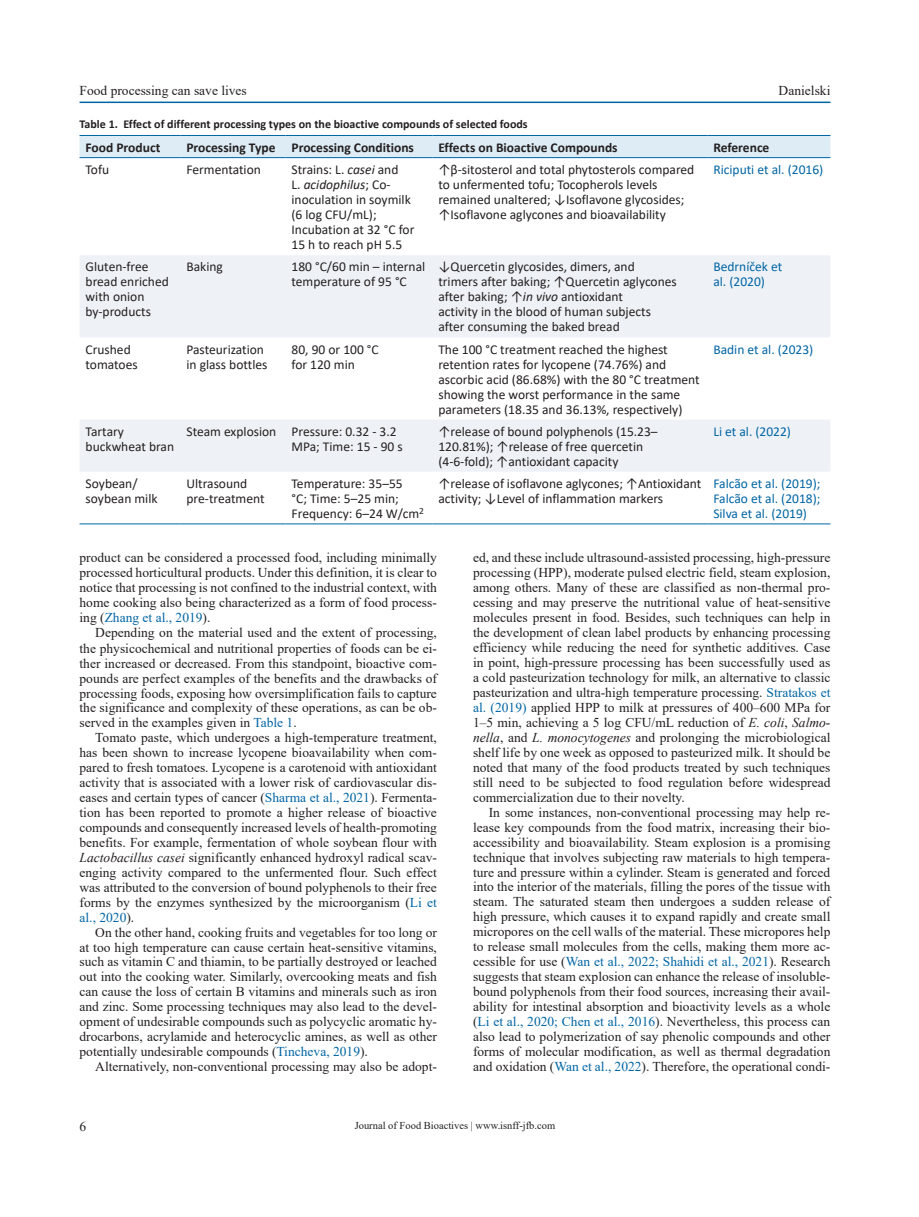
<style>
.page{position:relative;width:919px;height:1217px;background:#fff}
.page>*{position:absolute;margin:0;border:0;box-sizing:border-box;transform-origin:0 0}
.t1{font:13.5px/15px "Times New Roman";color:#231f20;text-align:justify}
.t2{font:13.5px/15px "Calibri";color:#231f20}
.t3{font:13.5px/15px "Calibri";color:#0065a4}
.t4{font:700 13.5px "Calibri";color:#231f20}
.t5{font:700 12px "Calibri";color:#231f20}
.t6{font:10.5px "Times New Roman";color:#231f20}
.s1{font-style:italic}
.s2{color:#0065a4}
</style>
<div class="page">
<hr style="left:80px;top:101px;width:750px;height:2px;background:#0065a4">
<div style="left:80px;top:136px;width:750px;height:21px;background:#ddecf5"></div>
<svg style="left:80px;top:158px;width:750px;height:314px"></svg>
<svg style="left:80px;top:255px;width:750px;height:216px;fill:#eef2f7"></svg>
<hr style="left:80px;top:135px;width:100px;height:1px;background:#0065a4">
<hr style="left:80px;top:157px;width:100px;height:1px;background:#0065a4">
<hr style="left:180px;top:135px;width:105px;height:1px;background:#0065a4">
<hr style="left:180px;top:157px;width:105px;height:1px;background:#0065a4">
<hr style="left:285px;top:135px;width:147px;height:1px;background:#0065a4">
<hr style="left:285px;top:157px;width:147px;height:1px;background:#0065a4">
<hr style="left:432px;top:135px;width:275px;height:1px;background:#0065a4">
<hr style="left:432px;top:157px;width:275px;height:1px;background:#0065a4">
<hr style="left:707px;top:135px;width:123px;height:1px;background:#0065a4">
<hr style="left:707px;top:157px;width:123px;height:1px;background:#0065a4">
<hr style="left:80px;top:523px;width:100px;height:1px;background:#0065a4">
<hr style="left:180px;top:523px;width:105px;height:1px;background:#0065a4">
<hr style="left:285px;top:523px;width:147px;height:1px;background:#0065a4">
<hr style="left:432px;top:523px;width:275px;height:1px;background:#0065a4">
<hr style="left:707px;top:523px;width:123px;height:1px;background:#0065a4">
<p class="t1" style="left:80px;top:82px;width:169px">Food processing can save lives</p>
<p class="t1" style="left:778px;top:82px;width:53px">Danielski</p>
<p class="t5" style="left:80px;top:115px;width:449px">Table 1. Effect of different processing types on the bioactive compounds of selected foods</p>
<p class="t4" style="left:86px;top:137px;width:76px">Food Product</p>
<p class="t4" style="left:186px;top:137px;width:229px">Processing Type Processing Conditions</p>
<p class="t4" style="left:438px;top:137px;width:181px">Effects on Bioactive Compounds</p>
<p class="t4" style="left:713px;top:137px;width:58px">Reference</p>
<p class="t2" style="left:86px;top:162px;width:25px">Tofu</p>
<p class="t2" style="left:186px;top:162px;width:76px">Fermentation</p>
<p class="t2" style="left:291px;top:162px;width:124px">Strains: L. <span class="s1">casei</span> and<br>L. <span class="s1">acidophilus</span>; Co&shy;inoculation in soymilk (6 log CFU/mL);<br>Incubation at 32 °C for<br>15 h to reach pH 5.5</p>
<p class="t2" style="left:438px;top:162px;width:257px">↑β-sitosterol and total phytosterols compared to unfermented tofu; Tocopherols levels remained unaltered; ↓Isoflavone glycosides; ↑Isoflavone aglycones and bioavailability</p>
<p class="t3" style="left:713px;top:162px;width:111px">Riciputi et al. (2016)</p>
<p class="t2" style="left:86px;top:259px;width:85px">Gluten-free bread enriched with onion by-products</p>
<p class="t2" style="left:186px;top:259px;width:38px">Baking</p>
<p class="t2" style="left:291px;top:259px;width:135px">180 °C/60 min – internal temperature of 95 °C</p>
<p class="t2" style="left:438px;top:259px;width:240px">↓Quercetin glycosides, dimers, and trimers after baking; ↑Quercetin aglycones after baking; ↑<span class="s1">in vivo</span> antioxidant<br>activity in the blood of human subjects after consuming the baked bread</p>
<p class="t3" style="left:713px;top:259px;width:70px">Bedrníček et al. (2020)</p>
<p class="t2" style="left:86px;top:341px;width:54px">Crushed tomatoes</p>
<p class="t2" style="left:186px;top:341px;width:82px">Pasteurization in glass bottles</p>
<p class="t2" style="left:291px;top:341px;width:89px">80, 90 or 100 °C for 120 min</p>
<p class="t2" style="left:438px;top:341px;width:263px">The 100 °C treatment reached the highest retention rates for lycopene (74.76%) and ascorbic acid (86.68%) with the 80 °C treatment showing the worst performance in the same parameters (18.35 and 36.13%, respectively)</p>
<p class="t3" style="left:713px;top:341px;width:101px">Badin et al. (2023)</p>
<p class="t2" style="left:86px;top:423px;width:90px">Tartary buckwheat bran</p>
<p class="t2" style="left:291px;top:423px;width:113px;text-indent:-105px">Steam explosion Pressure: 0.32 - 3.2<br>MPa; Time: 15 - 90 s</p>
<p class="t2" style="left:438px;top:423px;width:221px">↑release of bound polyphenols (15.23–<br>120.81%); ↑release of free quercetin (4-6-fold); ↑antioxidant capacity</p>
<p class="t3" style="left:713px;top:423px;width:79px">Li et al. (2022)</p>
<p class="t2" style="left:86px;top:475px;width:73px">Soybean/ soybean milk</p>
<p class="t2" style="left:186px;top:475px;width:80px">Ultrasound pre-treatment</p>
<p class="t2" style="left:291px;top:475px;width:134px">Temperature: 35–55<br>°C; Time: 5–25 min;<br>Frequency: 6–24 W/cm<sup>2</sup></p>
<p class="t2" style="left:438px;top:475px;width:264px">↑release of isoflavone aglycones; ↑Antioxidant activity; ↓Level of inflammation markers</p>
<p class="t3" style="left:713px;top:475px;width:109px;text-align:justify">Falcão et al. (2019); Falcão et al. (2018); Silva et al. (2019)</p>
<p class="t1" style="left:80px;top:549px;width:359px">product can be considered a processed food, including minimally processed horticultural products. Under this definition, it is clear to notice that processing is not confined to the industrial context, with home cooking also being characterized as a form of food process&shy;ing (<span class="s2">Zhang et al., 2019</span>).</p>
<p class="t1" style="left:80px;top:625px;width:359px;text-indent:16px">Depending on the material used and the extent of processing, the physicochemical and nutritional properties of foods can be ei&shy;ther increased or decreased. From this standpoint, bioactive com&shy;pounds are perfect examples of the benefits and the drawbacks of processing foods, exposing how oversimplification fails to capture the significance and complexity of these operations, as can be ob&shy;served in the examples given in <span class="s2">Table 1</span>.</p>
<p class="t1" style="left:79px;top:729px;width:359px;text-indent:16px">Tomato paste, which undergoes a high-temperature treatment, has been shown to increase lycopene bioavailability when com&shy;pared to fresh tomatoes. Lycopene is a carotenoid with antioxidant activity that is associated with a lower risk of cardiovascular dis&shy;eases and certain types of cancer (<span class="s2">Sharma et al., 2021</span>). Fermenta&shy;tion has been reported to promote a higher release of bioactive compounds and consequently increased levels of health-promoting benefits. For example, fermentation of whole soybean flour with <span class="s1">Lactobacillus casei</span> significantly enhanced hydroxyl radical scav&shy;enging activity compared to the unfermented flour. Such effect was attributed to the conversion of bound polyphenols to their free forms by the enzymes synthesized by the microorganism (<span class="s2">Li et al., 2020</span>).</p>
<p class="t1" style="left:80px;top:923px;width:359px;text-indent:16px">On the other hand, cooking fruits and vegetables for too long or at too high temperature can cause certain heat-sensitive vitamins, such as vitamin C and thiamin, to be partially destroyed or leached out into the cooking water. Similarly, overcooking meats and fish can cause the loss of certain B vitamins and minerals such as iron and zinc. Some processing techniques may also lead to the devel&shy;opment of undesirable compounds such as polycyclic aromatic hy&shy;drocarbons, acrylamide and heterocyclic amines, as well as other potentially undesirable compounds (<span class="s2">Tincheva, 2019</span>).</p>
<p class="t1" style="left:95px;top:1058px;width:343px">Alternatively, non-conventional processing may also be adopt-</p>
<p class="t1" style="left:473px;top:549px;width:359px">ed, and these include ultrasound-assisted processing, high-pressure processing (HPP), moderate pulsed electric field, steam explosion, among others. Many of these are classified as non-thermal pro&shy;cessing and may preserve the nutritional value of heat-sensitive molecules present in food. Besides, such techniques can help in the development of clean label products by enhancing processing efficiency while reducing the need for synthetic additives. Case in point, high-pressure processing has been successfully used as a cold pasteurization technology for milk, an alternative to classic pasteurization and ultra-high temperature processing. <span class="s2">Stratakos et al. (2019)</span> applied HPP to milk at pressures of 400–600 MPa for 1–5 min, achieving a 5 log CFU/mL reduction of <span class="s1">E. coli</span>, <span class="s1">Salmo&shy;nella</span>, and <span class="s1">L. monocytogenes</span> and prolonging the microbiological shelf life by one week as opposed to pasteurized milk. It should be noted that many of the food products treated by such techniques still need to be subjected to food regulation before widespread commercialization due to their novelty.</p>
<p class="t1" style="left:473px;top:804px;width:359px;text-indent:16px">In some instances, non-conventional processing may help re&shy;lease key compounds from the food matrix, increasing their bio&shy;accessibility and bioavailability. Steam explosion is a promising technique that involves subjecting raw materials to high tempera&shy;ture and pressure within a cylinder. Steam is generated and forced into the interior of the materials, filling the pores of the tissue with steam. The saturated steam then undergoes a sudden release of high pressure, which causes it to expand rapidly and create small micropores on the cell walls of the material. These micropores help to release small molecules from the cells, making them more ac&shy;cessible for use (<span class="s2">Wan et al., 2022; Shahidi et al., 2021</span>). Research suggests that steam explosion can enhance the release of insoluble&shy;bound polyphenols from their food sources, increasing their avail&shy;ability for intestinal absorption and bioactivity levels as a whole (<span class="s2">Li et al., 2020; Chen et al., 2016</span>). Nevertheless, this process can also lead to polymerization of say phenolic compounds and other forms of molecular modification, as well as thermal degradation and oxidation (<span class="s2">Wan et al., 2022</span>). Therefore, the operational condi-</p>
<p class="t1" style="left:80px;top:1118px;width:8px">6</p>
<p class="t6" style="left:354px;top:1117px;width:202px">Journal of Food Bioactives | www.isnff-jfb.com</p>
</div>
